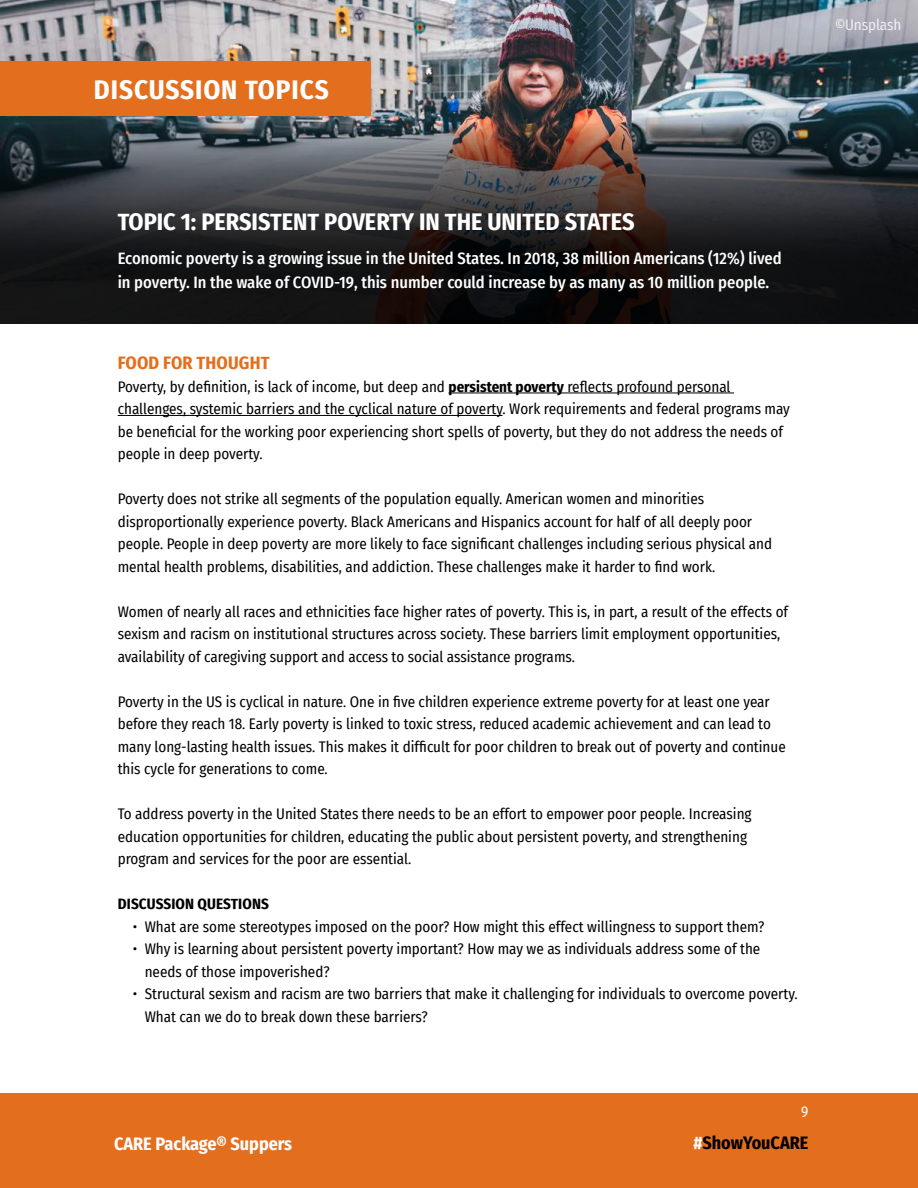
<style>
.page{position:relative;width:918px;height:1188px;background:#fff}
.page>*{position:absolute;margin:0;border:0;box-sizing:border-box;transform-origin:0 0}
.t1{font:700 27px "Fira Sans Condensed";letter-spacing:.035em;color:#fff}
.t2{font:700 24px "Fira Sans Condensed";color:#fff}
.t3{font:700 18px "Fira Sans Condensed";color:#fff}
.t4{font:700 18px "Fira Sans Condensed";letter-spacing:.01em;color:#e36f1e}
.t5{font:700 18px "Fira Sans Condensed";color:#000}
.t6{font:500 16.5px/24px "Fira Sans Condensed";color:#fff}
.t7{font:15px/22.5px "Fira Sans Condensed";color:#000}
.t8{font:700 15px "Fira Sans Condensed";letter-spacing:.01em;color:#000}
.t9{font:15px "Fira Sans Condensed";color:#fff}
.s1{font-weight:700}
.s2{color:#fff}
</style>
<div class="page">
<img style="left:0;top:0;width:918px;height:324px">
<svg style="left:1px;top:122px;width:917px;height:202px;background:#2c2c2e"></svg>
<div style="left:0;top:61px;width:371px;height:55px;background:#e36f1e"></div>
<div style="left:0;top:1094px;width:918px;height:94px;background:#e36f1e"></div>
<hr style="left:449px;top:393px;width:285px;height:1px;background:#000">
<hr style="left:118px;top:415px;width:385px;height:1px;background:#000">
<h1 class="t1" style="left:94px;top:67px;width:236px">DISCUSSION TOPICS</h1>
<p class="t9" style="left:834px;top:13px;width:69px">©Unsplash</p>
<h2 class="t2" style="left:118px;top:202px;width:518px">TOPIC 1: PERSISTENT POVERTY IN THE UNITED STATES</h2>
<p class="t6" style="left:118px;top:245px;width:666px">Economic poverty is a growing issue in the United States. In 2018, 38 million Americans (12%) lived in poverty. In the wake of COVID-19, this number could increase by as many as 10 million people.</p>
<p class="t4" style="left:118px;top:348px;width:153px">FOOD FOR THOUGHT</p>
<p class="t7" style="left:118px;top:375px;width:674px">Poverty, by definition, is lack of income, but deep and <span class="s1">persistent poverty</span> reflects profound personal challenges, systemic barriers and the cyclical nature of poverty. Work requirements and federal programs may be beneficial for the working poor experiencing short spells of poverty, but they do not address the needs of people in deep poverty.</p>
<p class="t7" style="left:118px;top:487px;width:656px">Poverty does not strike all segments of the population equally. American women and minorities disproportionally experience poverty. Black Americans and Hispanics account for half of all deeply poor people. People in deep poverty are more likely to face significant challenges including serious physical and mental health problems, disabilities, and addiction. These challenges make it harder to find work.</p>
<p class="t7" style="left:118px;top:600px;width:672px">Women of nearly all races and ethnicities face higher rates of poverty. This is, in part, a result of the effects of sexism and racism on institutional structures across society. These barriers limit employment opportunities, availability of caregiving support and access to social assistance programs.</p>
<p class="t7" style="left:118px;top:690px;width:670px">Poverty in the US is cyclical in nature. One in five children experience extreme poverty for at least one year before they reach 18. Early poverty is linked to toxic stress, reduced academic achievement and can lead to many long-lasting health issues. This makes it difficult for poor children to break out of poverty and continue this cycle for generations to come.</p>
<p class="t7" style="left:118px;top:802px;width:635px">To address poverty in the United States there needs to be an effort to empower poor people. Increasing education opportunities for children, educating the public about persistent poverty, and strengthening program and services for the poor are essential.</p>
<p class="t8" style="left:118px;top:892px;width:153px">DISCUSSION QUESTIONS</p>
<p class="t7" style="left:133px;top:915px;width:633px">• What are some stereotypes imposed on the poor? How might this effect willingness to support them?</p>
<p class="t7" style="left:145px;top:937px;width:617px;text-indent:-12px">• Why is learning about persistent poverty important? How may we as individuals address some of the needs of those impoverished?</p>
<p class="t7" style="left:145px;top:982px;width:654px;text-indent:-12px">• Structural sexism and racism are two barriers that make it challenging for individuals to overcome poverty.<br>What can we do to break down these barriers?</p>
<p class="t3" style="left:114px;top:1128px;width:180px">CARE Package® Suppers</p>
<p class="t9" style="left:801px;top:1101px;width:9px">9</p>
<p class="t5" style="left:693px;top:1128px;width:117px"><span class="s2">#</span>ShowYouCARE</p>
</div>
